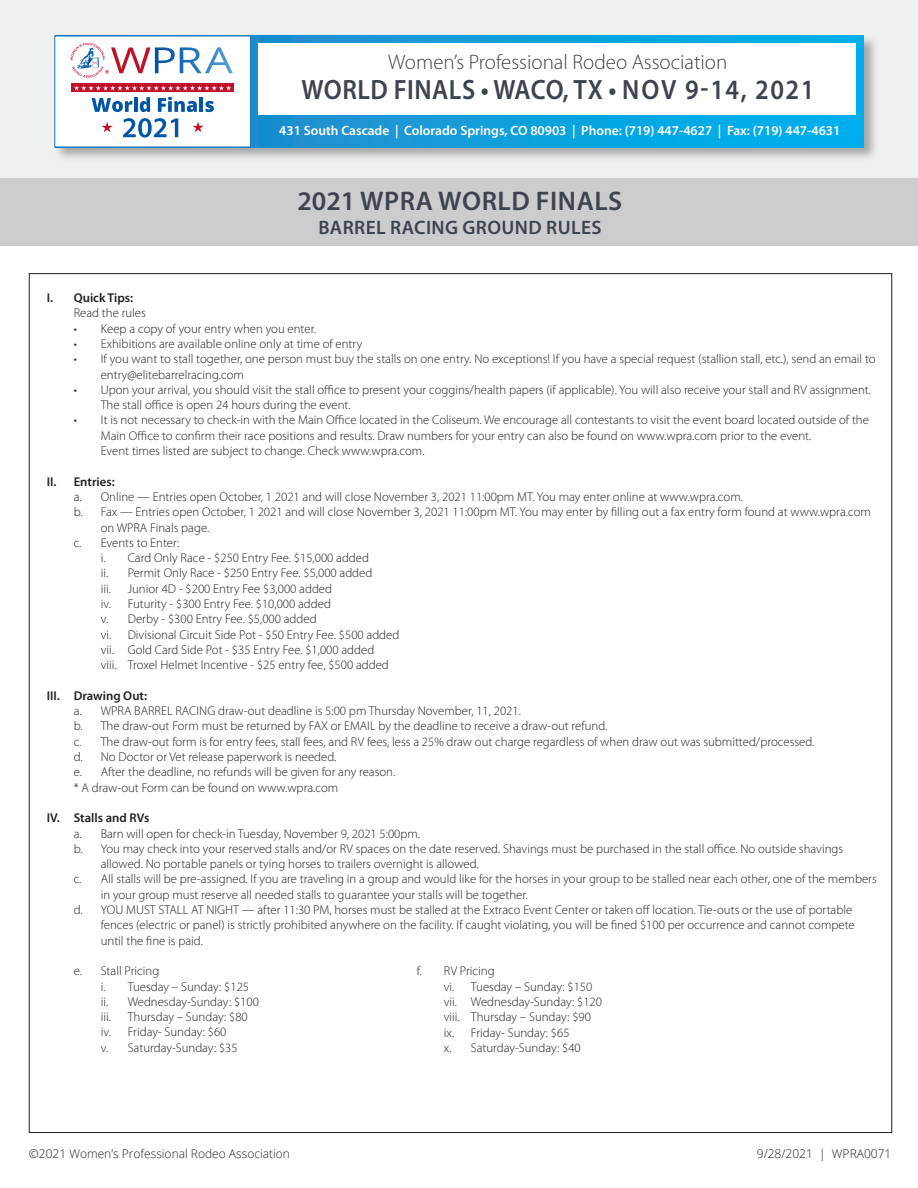
<style>
.page{position:relative;width:918px;height:1188px;background:#fff}
.page>*{position:absolute;margin:0;border:0;box-sizing:border-box;transform-origin:0 0}
.t1{font:600 28.05px "Myriad Pro";letter-spacing:.02em;color:#3e444f;scale:.91 1}
.t2{font:600 27px "Myriad Pro";letter-spacing:.02em;color:#3e444f}
.t3{font:300 21px "Myriad Pro";color:#3e444f}
.t4{font:600 19.5px "Myriad Pro";letter-spacing:.02em;color:#3e444f}
.t5{font:600 13.5px "Myriad Pro";color:#fff}
.t6{font:300 12.75px/15.3px "Myriad Pro";color:#231f20}
.t7{font:600 12.75px "Myriad Pro";color:#231f20}
.t8{font:300 12px "Open Sans";color:#231f20}
</style>
<div class="page">
<div style="left:0;top:177px;width:918px;height:69px;background:#ccccce"></div>
<div style="left:0;top:0;width:918px;height:177px;background:#eff0f0"></div>
<div style="left:54px;top:34px;width:825px;height:129px;background:#231f20;opacity:.35"></div>
<svg style="left:251px;top:36px;width:613px;height:111px;background:#13a3de"></svg>
<div style="left:258px;top:43px;width:597px;height:71px;background:#fff"></div>
<div style="left:55px;top:36px;width:195px;height:111px;background:#fff"></div>
<svg style="left:71px;top:84px;width:163px;height:8px"></svg>
<svg style="left:102px;top:122px;width:11px;height:10px"></svg>
<svg style="left:193px;top:122px;width:11px;height:10px"></svg>
<svg style="left:74px;top:85px;width:157px;height:5px"></svg>
<svg style="left:92px;top:98px;width:41px;height:14px"></svg>
<hr style="left:134px;top:97px;width:4px;height:15px;background:#0155a5">
<svg style="left:140px;top:97px;width:10px;height:15px"></svg>
<svg style="left:158px;top:97px;width:39px;height:15px"></svg>
<hr style="left:199px;top:97px;width:4px;height:15px;background:#0155a5">
<svg style="left:205px;top:101px;width:9px;height:11px"></svg>
<svg style="left:70px;top:43px;width:163px;height:35px"></svg>
<svg style="left:123px;top:118px;width:55px;height:20px"></svg>
<p class="t3" style="left:388px;top:50px;width:341px">Women’s Professional Rodeo Association</p>
<p class="t1" style="left:301px;top:72px;width:565px">WORLD FINALS • WACO, TX • NOV 9-14, 2021</p>
<p class="t5" style="left:279px;top:121px;width:563px">431 South Cascade | Colorado Springs, CO 80903 | Phone: (719) 447-4627 | Fax: (719) 447-4631</p>
<p class="t2" style="left:297px;top:183px;width:326px">2021 WPRA WORLD FINALS</p>
<p class="t4" style="left:318px;top:215px;width:285px">BARREL RACING GROUND RULES</p>
<p class="t7" style="left:47px;top:290px;width:88px">I. Quick Tips:</p>
<p class="t6" style="left:74px;top:306px;width:74px">Read the rules</p>
<p class="t6" style="left:74px;top:321px;width:244px">• Keep a copy of your entry when you enter.</p>
<p class="t6" style="left:74px;top:336px;width:290px">• Exhibitions are available online only at time of entry</p>
<p class="t6" style="left:101px;top:352px;width:776px;text-indent:-27px">• If you want to stall together, one person must buy the stalls on one entry. No exceptions! If you have a special request (stallion stall, etc.), send an email to entry@elitebarrelracing.com</p>
<p class="t6" style="left:101px;top:382px;width:772px;text-indent:-27px">• Upon your arrival, you should visit the stall office to present your coggins/health papers (if applicable). You will also receive your stall and RV assignment.<br>The stall office is open 24 hours during the event.</p>
<p class="t6" style="left:101px;top:413px;width:770px;text-indent:-27px">• It is not necessary to check-in with the Main Office located in the Coliseum. We encourage all contestants to visit the event board located outside of the<br>Main Office to confirm their race positions and results. Draw numbers for your entry can also be found on www.wpra.com prior to the event.</p>
<p class="t6" style="left:101px;top:443px;width:325px">Event times listed are subject to change. Check www.wpra.com.</p>
<p class="t7" style="left:47px;top:473px;width:69px">II. Entries:</p>
<p class="t6" style="left:74px;top:489px;width:671px">a. Online — Entries open October, 1 2021 and will close November 3, 2021 11:00pm MT. You may enter online at www.wpra.com.</p>
<p class="t6" style="left:101px;top:505px;width:772px;text-indent:-27px">b. Fax — Entries open October, 1 2021 and will close November 3, 2021 11:00pm MT. You may enter by filling out a fax entry form found at www.wpra.com on WPRA Finals page.</p>
<p class="t6" style="left:74px;top:535px;width:107px">c. Events to Enter:</p>
<p class="t6" style="left:101px;top:550px;width:270px">i. Card Only Race - $250 Entry Fee. $15,000 added</p>
<p class="t6" style="left:101px;top:566px;width:273px">ii. Permit Only Race - $250 Entry Fee. $5,000 added</p>
<p class="t6" style="left:101px;top:581px;width:12px">iii.</p>
<p class="t6" style="left:128px;top:581px;width:206px">Junior 4D - $200 Entry Fee $3,000 added</p>
<p class="t6" style="left:101px;top:596px;width:232px">iv. Futurity - $300 Entry Fee. $10,000 added</p>
<p class="t6" style="left:101px;top:612px;width:217px">v. Derby - $300 Entry Fee. $5,000 added</p>
<p class="t6" style="left:101px;top:627px;width:300px">vi. Divisional Circuit Side Pot - $50 Entry Fee. $500 added</p>
<p class="t6" style="left:101px;top:642px;width:275px">vii. Gold Card Side Pot - $35 Entry Fee. $1,000 added</p>
<p class="t6" style="left:101px;top:658px;width:290px">viii. Troxel Helmet Incentive - $25 entry fee, $500 added</p>
<p class="t7" style="left:47px;top:687px;width:102px">III. Drawing Out:</p>
<p class="t6" style="left:74px;top:703px;width:449px">a. WPRA BARREL RACING draw-out deadline is 5:00 pm Thursday November, 11, 2021.</p>
<p class="t6" style="left:74px;top:719px;width:535px">b. The draw-out Form must be returned by FAX or EMAIL by the deadline to receive a draw-out refund.</p>
<p class="t6" style="left:74px;top:734px;width:742px">c. The draw-out form is for entry fees, stall fees, and RV fees, less a 25% draw out charge regardless of when draw out was submitted/processed.</p>
<p class="t6" style="left:74px;top:749px;width:264px">d. No Doctor or Vet release paperwork is needed.</p>
<p class="t6" style="left:74px;top:765px;width:323px">e. After the deadline, no refunds will be given for any reason.</p>
<p class="t6" style="left:74px;top:780px;width:266px">* A draw-out Form can be found on www.wpra.com</p>
<p class="t7" style="left:47px;top:810px;width:104px">IV. Stalls and RVs</p>
<p class="t6" style="left:74px;top:826px;width:348px">a. Barn will open for check-in Tuesday, November 9, 2021 5:00pm.</p>
<p class="t6" style="left:101px;top:841px;width:744px;text-indent:-27px">b. You may check into your reserved stalls and/or RV spaces on the date reserved. Shavings must be purchased in the stall office. No outside shavings allowed. No portable panels or tying horses to trailers overnight is allowed.</p>
<p class="t6" style="left:101px;top:872px;width:778px;text-indent:-27px">c. All stalls will be pre-assigned. If you are traveling in a group and would like for the horses in your group to be stalled near each other, one of the members in your group must reserve all needed stalls to guarantee your stalls will be together.</p>
<p class="t6" style="left:101px;top:902px;width:756px;text-indent:-27px">d. YOU MUST STALL AT NIGHT — after 11:30 PM, horses must be stalled at the Extraco Event Center or taken off location. Tie-outs or the use of portable fences (electric or panel) is strictly prohibited anywhere on the facility. If caught violating, you will be fined $100 per occurrence and cannot compete until the fine is paid.</p>
<p class="t6" style="left:74px;top:964px;width:87px">e. Stall Pricing</p>
<p class="t6" style="left:101px;top:979px;width:150px">i. Tuesday – Sunday: $125</p>
<p class="t6" style="left:101px;top:994px;width:160px">ii. Wednesday-Sunday: $100</p>
<p class="t6" style="left:101px;top:1009px;width:12px">iii.</p>
<p class="t6" style="left:128px;top:1009px;width:122px">Thursday – Sunday: $80</p>
<p class="t6" style="left:101px;top:1025px;width:127px">iv. Friday- Sunday: $60</p>
<p class="t6" style="left:101px;top:1040px;width:138px">v. Saturday-Sunday: $35</p>
<p class="t6" style="left:417px;top:964px;width:79px">f. RV Pricing</p>
<p class="t6" style="left:444px;top:979px;width:150px">vi. Tuesday – Sunday: $150</p>
<p class="t6" style="left:444px;top:994px;width:160px">vii. Wednesday-Sunday: $120</p>
<p class="t6" style="left:444px;top:1010px;width:149px">viii. Thursday – Sunday: $90</p>
<p class="t6" style="left:444px;top:1025px;width:127px">ix. Friday- Sunday: $65</p>
<p class="t6" style="left:444px;top:1040px;width:138px">x. Saturday-Sunday: $40</p>
<p class="t8" style="left:29px;top:1146px;width:263px">©2021 Women’s Professional Rodeo Association</p>
<p class="t8" style="left:757px;top:1146px;width:136px">9/28/2021 | WPRA0071</p>
</div>
